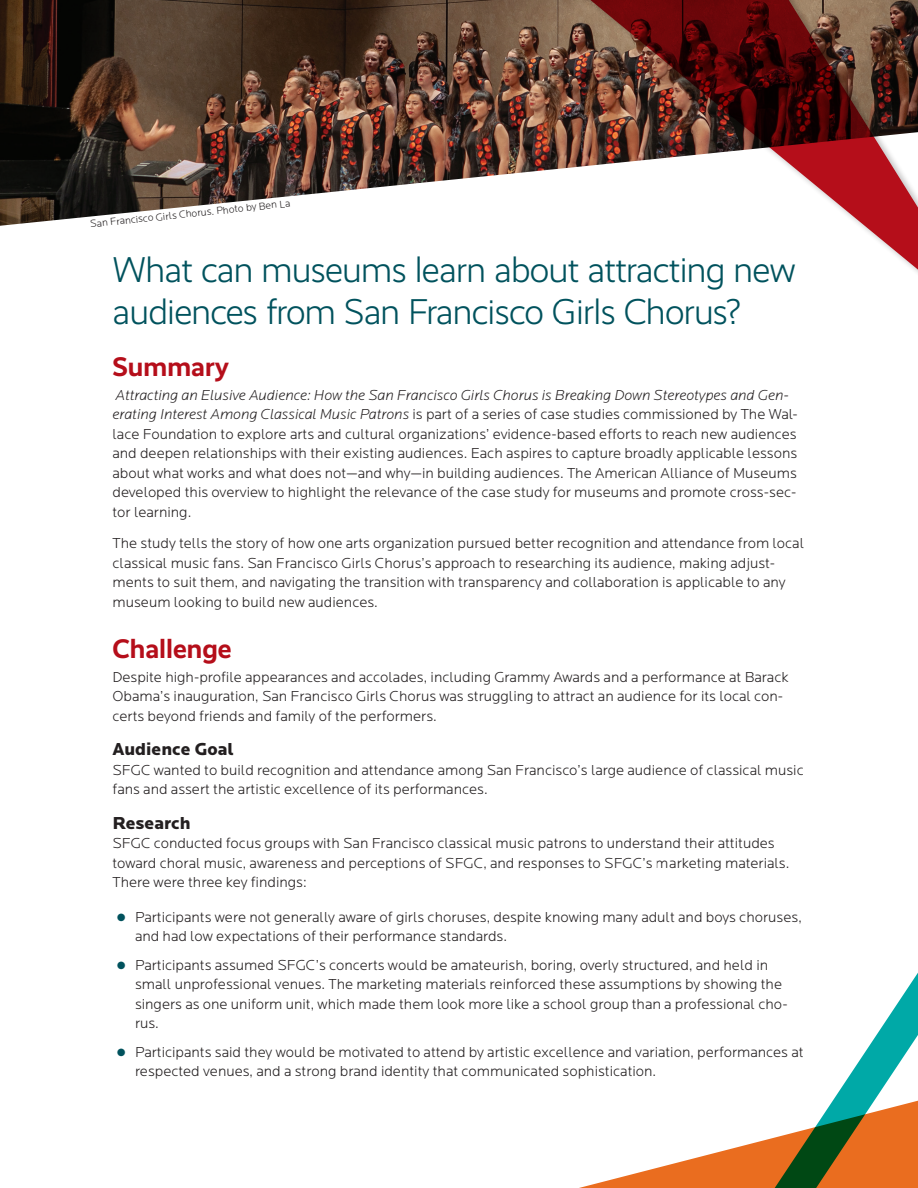
<style>
.page{position:relative;width:918px;height:1188px;background:#fff}
.page>*{position:absolute;margin:0;border:0;box-sizing:border-box;transform-origin:0 0}
.t1{font:300 36px/42px "Realist";letter-spacing:-.02em;color:#00525d}
.t2{font:700 27px "Realist";color:#b50e1a}
.t3{font:900 18px "Locator";color:#231f20}
.t4{font:300 15px/19.5px "Locator";color:#231f20}
.t5{font:300 10.5px "Locator";color:#231f20}
.s1{font-style:italic}
.s2{color:#00525d}
</style>
<div class="page">
<svg style="left:579px;top:1159px;width:111px;height:29px"></svg>
<svg style="left:690px;top:972px;width:228px;height:216px"></svg>
<img style="left:0;top:0;width:560px;height:226px">
<svg style="left:560px;top:0;width:358px;height:273px"></svg>
<p class="t5" style="left:90px;top:219px;width:202px;rotate:-6deg">San Francisco Girls Chorus. Photo by Ben La</p>
<h1 class="t1" style="left:112px;top:248px;width:685px">What can museums learn about attracting new audiences from San Francisco Girls Chorus?</h1>
<h2 class="t2" style="left:112px;top:350px;width:118px">Summary</h2>
<p class="t4" style="left:112px;top:386px;width:687px"><span class="s1">Attracting an Elusive Audience: How the San Francisco Girls Chorus is Breaking Down Stereotypes and Gen&shy;erating Interest Among Classical Music Patrons</span> is part of a series of case studies commissioned by The Wal&shy;lace Foundation to explore arts and cultural organizations’ evidence-based efforts to reach new audiences and deepen relationships with their existing audiences. Each aspires to capture broadly applicable lessons about what works and what does not—and why—in building audiences. The American Alliance of Museums developed this overview to highlight the relevance of the case study for museums and promote cross-sec&shy;tor learning.</p>
<p class="t4" style="left:112px;top:534px;width:693px">The study tells the story of how one arts organization pursued better recognition and attendance from local classical music fans. San Francisco Girls Chorus’s approach to researching its audience, making adjust&shy;ments to suit them, and navigating the transition with transparency and collaboration is applicable to any museum looking to build new audiences.</p>
<h2 class="t2" style="left:112px;top:632px;width:121px">Challenge</h2>
<p class="t4" style="left:112px;top:668px;width:678px">Despite high-profile appearances and accolades, including Grammy Awards and a performance at Barack<br>Obama’s inauguration, San Francisco Girls Chorus was struggling to attract an audience for its local con&shy;certs beyond friends and family of the performers.</p>
<p class="t3" style="left:112px;top:739px;width:123px">Audience Goal</p>
<p class="t4" style="left:112px;top:761px;width:693px">SFGC wanted to build recognition and attendance among San Francisco’s large audience of classical music fans and assert the artistic excellence of its performances.</p>
<p class="t3" style="left:112px;top:812px;width:80px">Research</p>
<p class="t4" style="left:112px;top:834px;width:678px">SFGC conducted focus groups with San Francisco classical music patrons to understand their attitudes toward choral music, awareness and perceptions of SFGC, and responses to SFGC’s marketing materials.<br>There were three key findings:</p>
<p class="t4" style="left:135px;top:908px;width:668px;text-indent:-18px"><span class="s2">●</span> Participants were not generally aware of girls choruses, despite knowing many adult and boys choruses, and had low expectations of their performance standards.</p>
<p class="t4" style="left:135px;top:956px;width:654px;text-indent:-18px"><span class="s2">●</span> Participants assumed SFGC’s concerts would be amateurish, boring, overly structured, and held in small unprofessional venues. The marketing materials reinforced these assumptions by showing the singers as one uniform unit, which made them look more like a school group than a professional cho&shy;rus.</p>
<p class="t4" style="left:135px;top:1043px;width:670px;text-indent:-18px"><span class="s2">●</span> Participants said they would be motivated to attend by artistic excellence and variation, performances at respected venues, and a strong brand identity that communicated sophistication.</p>
</div>
